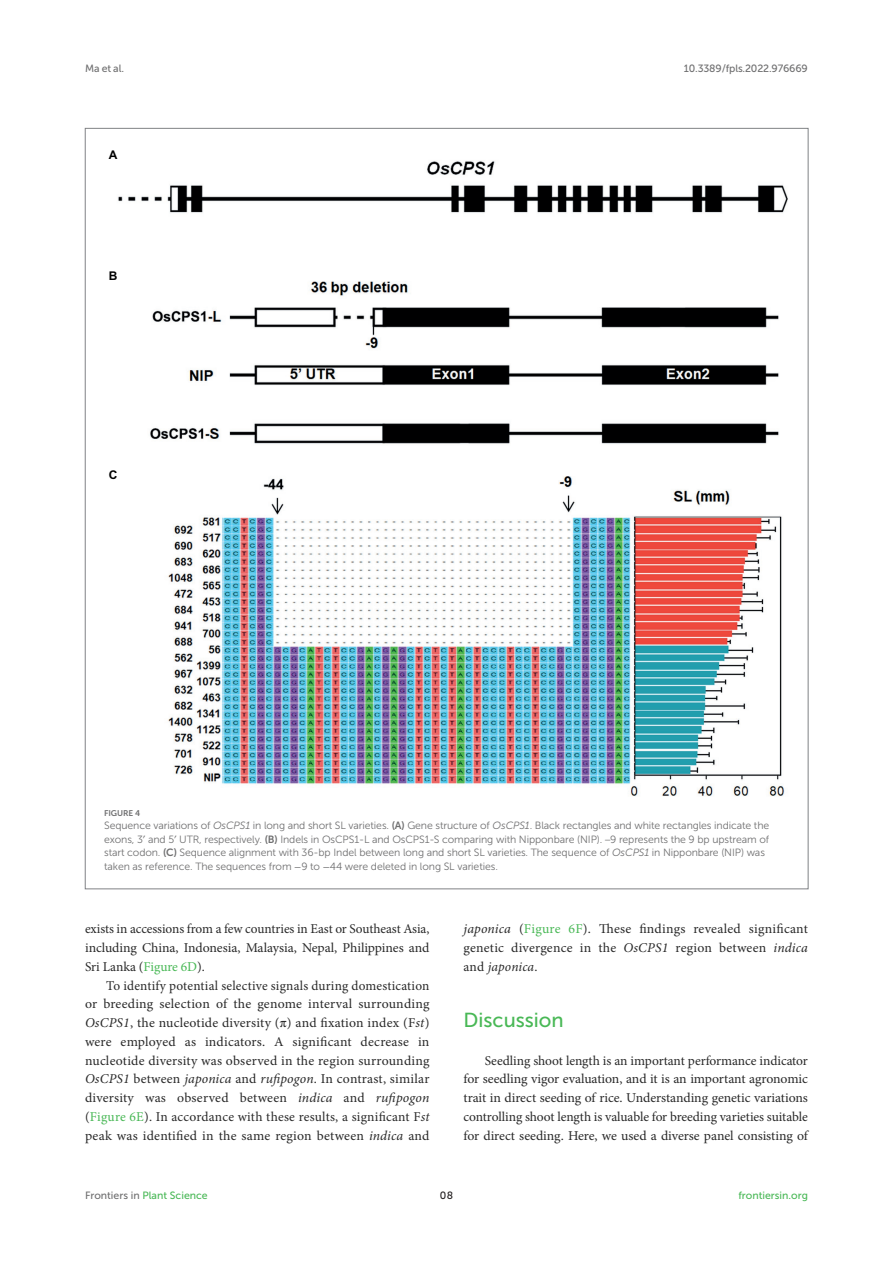
<style>
.page{position:relative;width:893px;height:1263px;background:#fff}
.page>*{position:absolute;margin:0;border:0;box-sizing:border-box;transform-origin:0 0}
.HEAD_1{font:20.25px "Museo Sans 500";color:#49b856}
.TEXT{font:13.5px/18.8px "Minion Pro";letter-spacing:.015em;color:#292929;text-align:justify}
.TEXT_FLUSH{font:13.5px/18.8px "Minion Pro";letter-spacing:-.005em;color:#292929;text-align:justify}
.t1{font:700 12px "Arial";color:#000001}
.FIG_LEG{font:10.5px/13.5px "Museo Sans 300";letter-spacing:-.01em;color:#6f6f70}
.t2{font:10.5px "Museo Sans 500";color:#49b856}
.t3{font:10.5px "Museo Sans 500";letter-spacing:-.015em;color:#6f6f70}
.t4{font:10.5px "Museo Sans 500";color:#231f20}
.FIG_HD{font:8.25px "Museo Sans 700";letter-spacing:-.01em;color:#6f6f70}
.s1{font-style:italic}
.s2{font-family:"Museo Sans 700"}
.s3{font-family:"Gentium Plus"}
.s4{font-family:"Helvetica Neue LT Std";font-weight:300}
.s5{font-family:"STIX General"}
.s6{color:#49b856}
.s7{color:#6f6f70}
</style>
<div class="page">
<img style="left:118px;top:161px;width:670px;height:635px">
<p class="t3" style="left:85px;top:63px;width:40px">Ma et al.</p>
<p class="t3" style="left:684px;top:63px;width:125px">10.3389/fpls.2022.976669</p>
<p class="t1" style="left:109px;top:146px;width:10px">A</p>
<p class="t1" style="left:109px;top:267px;width:10px">B</p>
<p class="t1" style="left:109px;top:466px;width:10px">C</p>
<p class="FIG_HD" style="left:104px;top:808px;width:37px">FIGURE 4</p>
<p class="FIG_LEG" style="left:104px;top:819px;width:667px">Sequence variations of <span class="s1">OsCPS1</span> in long and short SL varieties. <span class="s2">(A)</span> Gene structure of <span class="s1">OsCPS1</span>. Black rectangles and white rectangles indicate the exons, 3<span class="s3">′</span> and 5<span class="s3">′</span> UTR, respectively. <span class="s2">(B)</span> Indels in OsCPS1-L and OsCPS1-S comparing with Nipponbare (NIP). <span class="s4">–</span>9 represents the 9 bp upstream of start codon. <span class="s2">(C)</span> Sequence alignment with 36-bp Indel between long and short SL varieties. The sequence of <span class="s1">OsCPS1</span> in Nipponbare (NIP) was taken as reference. The sequences from <span class="s5">−</span>9 to <span class="s5">−</span>44 were deleted in long SL varieties.</p>
<p class="TEXT_FLUSH" style="left:85px;top:920px;width:346px">exists in accessions from a few countries in East or Southeast Asia, including China, Indonesia, Malaysia, Nepal, Philippines and Sri Lanka (<span class="s6">Figure 6D</span>).</p>
<p class="TEXT" style="left:85px;top:976px;width:346px;text-indent:21px">To identify potential selective signals during domestication or breeding selection of the genome interval surrounding <span class="s1">OsCPS1</span>, the nucleotide diversity (<span class="s5">π</span>) and fixation index (F<span class="s1">st</span>) were employed as indicators. A significant decrease in nucleotide diversity was observed in the region surrounding <span class="s1">OsCPS1</span> between <span class="s1">japonica</span> and <span class="s1">rufipogon</span>. In contrast, similar diversity was observed between <span class="s1">indica</span> and <span class="s1">rufipogon </span>(<span class="s6">Figure 6E</span>). In accordance with these results, a significant F<span class="s1">st </span>peak was identified in the same region between <span class="s1">indica</span> and</p>
<p class="TEXT" style="left:463px;top:920px;width:346px"><span class="s1">japonica</span> (<span class="s6">Figure 6F</span>). These findings revealed significant genetic divergence in the <span class="s1">OsCPS1</span> region between <span class="s1">indica </span>and <span class="s1">japonica</span>.</p>
<p class="HEAD_1" style="left:463px;top:1009px;width:102px">Discussion</p>
<p class="TEXT_FLUSH" style="left:463px;top:1051px;width:346px;text-indent:21px">Seedling shoot length is an important performance indicator for seedling vigor evaluation, and it is an important agronomic trait in direct seeding of rice. Understanding genetic variations controlling shoot length is valuable for breeding varieties suitable for direct seeding. Here, we used a diverse panel consisting of</p>
<p class="t2" style="left:85px;top:1190px;width:124px"><span class="s7">Frontiers in</span> Plant Science</p>
<p class="t4" style="left:440px;top:1190px;width:15px">08</p>
<p class="t2" style="left:738px;top:1190px;width:71px">frontiersin.org</p>
</div>
